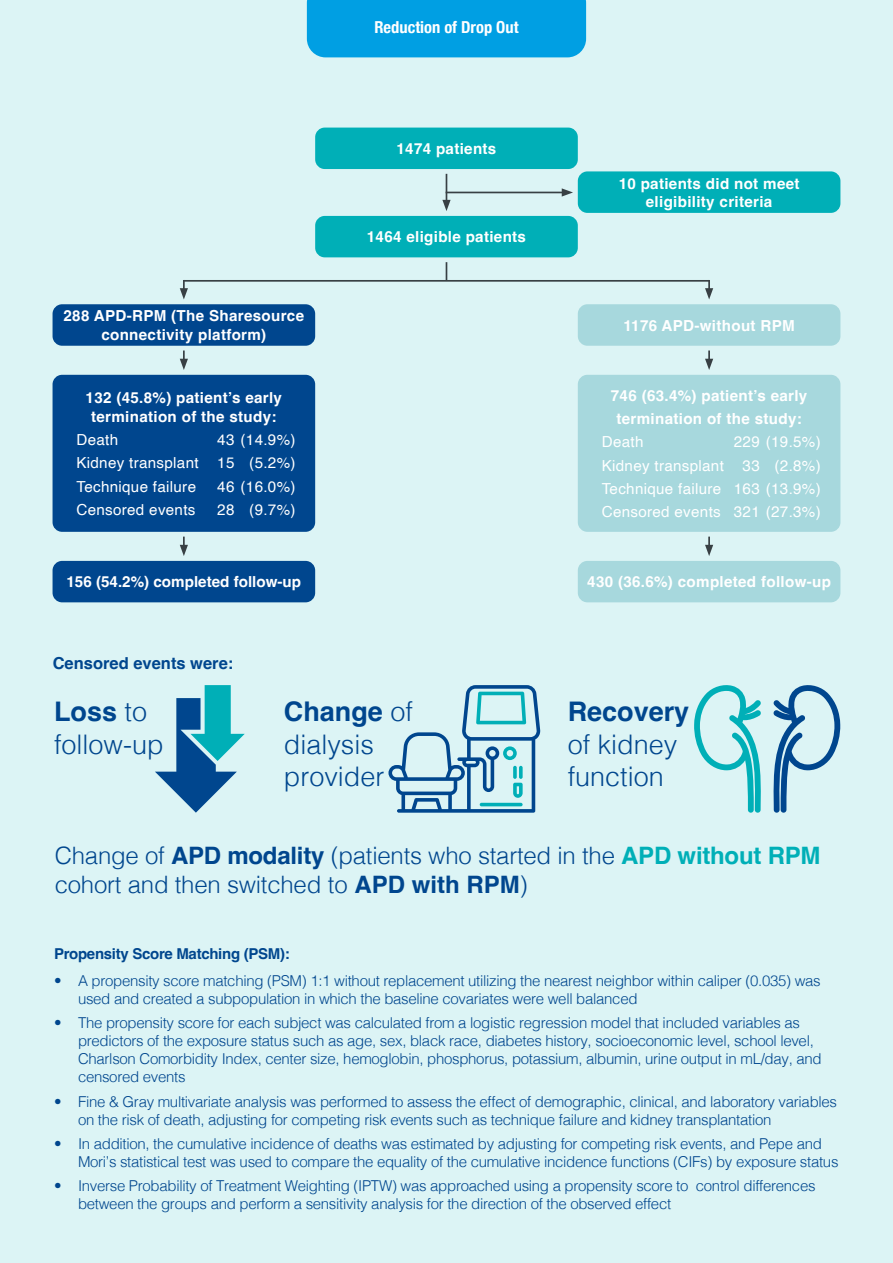
<style>
.page{position:relative;width:893px;height:1263px;background:#dcf4f5}
.page>*{position:absolute;margin:0;border:0;box-sizing:border-box;transform-origin:0 0}
.t1{font:300 27px/32.4px "Helvetica";color:#00468e}
.t2{font:700 27px "Helvetica";color:#00468e}
.t3{font:300 24px/28.8px "Helvetica";letter-spacing:-.01em;color:#00468e}
.t4{font:700 16.5px "Helvetica";color:#00468e}
.t5{font:700 condensed 16.5px "Helvetica Neue";color:#fff}
.t6{font:700 15.15px/18.6px "Helvetica";letter-spacing:.02em;color:#fff;text-align:center}
.t7{font:15.15px/23.4px "Helvetica";letter-spacing:.02em;color:#fff;text-align:justify}
.t8{font:700 15.15px "Helvetica";color:#fff}
.t9{font:300 15px/18px "Helvetica";letter-spacing:-.02em;color:#00468e}
.t10{font:700 15px "Helvetica";letter-spacing:-.02em;color:#00468e}
.s1{font-weight:700}
.s2{font-weight:700;color:#00afb7}
</style>
<div class="page">
<div style="left:307px;top:0;width:279px;height:57px;background:#009fe3"></div>
<svg style="left:155px;top:685px;width:90px;height:128px"></svg>
<svg style="left:388px;top:685px;width:152px;height:128px"></svg>
<hr style="left:480px;top:803px;width:43px;height:3px;background:#00afb7;border-radius:2px">
<svg style="left:773px;top:685px;width:67px;height:128px"></svg>
<svg style="left:694px;top:685px;width:67px;height:128px"></svg>
<div style="left:315px;top:128px;width:263px;height:41px;background:#00afb7;border-radius:10px"></div>
<svg style="left:442px;top:174px;width:9px;height:37px"></svg>
<div style="left:315px;top:216px;width:263px;height:41px;background:#00afb7;border-radius:10px"></div>
<div style="left:578px;top:171px;width:262px;height:42px;background:#00afb7;border-radius:10px"></div>
<hr style="left:446px;top:192px;width:119px;height:1px;background:#384044">
<svg style="left:562px;top:188px;width:11px;height:9px"></svg>
<div style="left:53px;top:304px;width:262px;height:42px;background:#00468e;border-radius:10px"></div>
<div style="left:578px;top:304px;width:262px;height:42px;background:#a7d8dd;border-radius:10px"></div>
<svg style="left:446px;top:262px;width:1px;height:18px"></svg>
<hr style="left:184px;top:280px;width:525px;height:2px;background:#384044">
<svg style="left:180px;top:280px;width:8px;height:19px"></svg>
<svg style="left:705px;top:280px;width:8px;height:19px"></svg>
<svg style="left:180px;top:350px;width:8px;height:20px"></svg>
<svg style="left:705px;top:350px;width:8px;height:20px"></svg>
<div style="left:53px;top:375px;width:262px;height:157px;background:#00468e;border-radius:10px"></div>
<div style="left:578px;top:375px;width:262px;height:157px;background:#a7d8dd;border-radius:10px"></div>
<svg style="left:180px;top:537px;width:8px;height:19px"></svg>
<svg style="left:705px;top:537px;width:8px;height:19px"></svg>
<div style="left:53px;top:561px;width:262px;height:41px;background:#00468e;border-radius:10px"></div>
<div style="left:578px;top:561px;width:262px;height:41px;background:#a7d8dd;border-radius:10px"></div>
<p class="t5" style="left:374px;top:13px;width:146px">Reduction of Drop Out</p>
<p class="t6" style="left:64px;top:308px;width:242px">288 APD-RPM (The Sharesource connectivity platform)</p>
<p class="t6" style="left:86px;top:390px;width:198px">132 (45.8%) patient’s early termination of the study:</p>
<p class="t7" style="left:76px;top:428px;width:43px">Death</p>
<p class="t7" style="left:76px;top:428px;width:221px;text-indent:141px">43 (14.9%)<br>Kidney transplant 15 (5.2%)<br>Technique failure</p>
<p class="t7" style="left:217px;top:475px;width:80px">46 (16.0%)</p>
<p class="t7" style="left:76px;top:498px;width:121px">Censored events</p>
<p class="t7" style="left:217px;top:498px;width:80px">28 (9.7%)</p>
<p class="t6" style="left:397px;top:141px;width:101px">1474 patients</p>
<p class="t6" style="left:367px;top:229px;width:161px">1464 eligible patients</p>
<p class="t6" style="left:619px;top:176px;width:182px">10 patients did not meet eligibility criteria</p>
<p class="t6" style="left:623px;top:318px;width:173px">1176 APD-without RPM</p>
<p class="t6" style="left:611px;top:385px;width:198px;line-height:23.4px">746 (63.4%) patient’s early termination of the study:</p>
<p class="t7" style="left:602px;top:431px;width:43px">Death</p>
<p class="t7" style="left:602px;top:431px;width:221px;text-indent:132px">229 (19.5%)<br>Kidney transplant 33 (2.8%)<br>Technique failure 163 (13.9%)<br>Censored events 321 (27.3%)</p>
<p class="t8" style="left:67px;top:573px;width:236px">156 (54.2%) completed follow-up</p>
<p class="t6" style="left:587px;top:574px;width:245px">430 (36.6%) completed follow-up</p>
<p class="t4" style="left:53px;top:653px;width:182px">Censored events were:</p>
<h1 class="t1" style="left:54px;top:693px;width:111px"><span class="s1">Loss</span> to follow-up</h1>
<h1 class="t1" style="left:284px;top:693px;width:131px"><span class="s1">Change</span> of dialysis provider</h1>
<h1 class="t2" style="left:568px;top:695px;width:123px">Recovery</h1>
<h1 class="t1" style="left:568px;top:726px;width:111px">of kidney function</h1>
<h2 class="t3" style="left:55px;top:839px;width:767px">Change of <span class="s1">APD modality</span> (patients who started in the <span class="s2">APD without RPM </span>cohort and then switched to <span class="s1">APD with RPM</span>)</h2>
<p class="t10" style="left:54px;top:945px;width:237px">Propensity Score Matching (PSM):</p>
<p class="t9" style="left:78px;top:970px;width:744px;text-indent:-24px">• A propensity score matching (PSM) 1:1 without replacement utilizing the nearest neighbor within caliper (0.035) was used and created a subpopulation in which the baseline covariates were well balanced</p>
<p class="t9" style="left:78px;top:1013px;width:745px;text-indent:-24px">• The propensity score for each subject was calculated from a logistic regression model that included variables as predictors of the exposure status such as age, sex, black race, diabetes history, socioeconomic level, school level, Charlson Comorbidity Index, center size, hemoglobin, phosphorus, potassium, albumin, urine output in mL/day, and censored events</p>
<p class="t9" style="left:78px;top:1091px;width:761px;text-indent:-24px">• Fine &amp; Gray multivariate analysis was performed to assess the effect of demographic, clinical, and laboratory variables on the risk of death, adjusting for competing risk events such as technique failure and kidney transplantation</p>
<p class="t9" style="left:78px;top:1133px;width:762px;text-indent:-24px">• In addition, the cumulative incidence of deaths was estimated by adjusting for competing risk events, and Pepe and<br>Mori’s statistical test was used to compare the equality of the cumulative incidence functions (CIFs) by exposure status</p>
<p class="t9" style="left:78px;top:1176px;width:739px;text-indent:-24px">• Inverse Probability of Treatment Weighting (IPTW) was approached using a propensity score to control differences between the groups and perform a sensitivity analysis for the direction of the observed effect</p>
</div>
